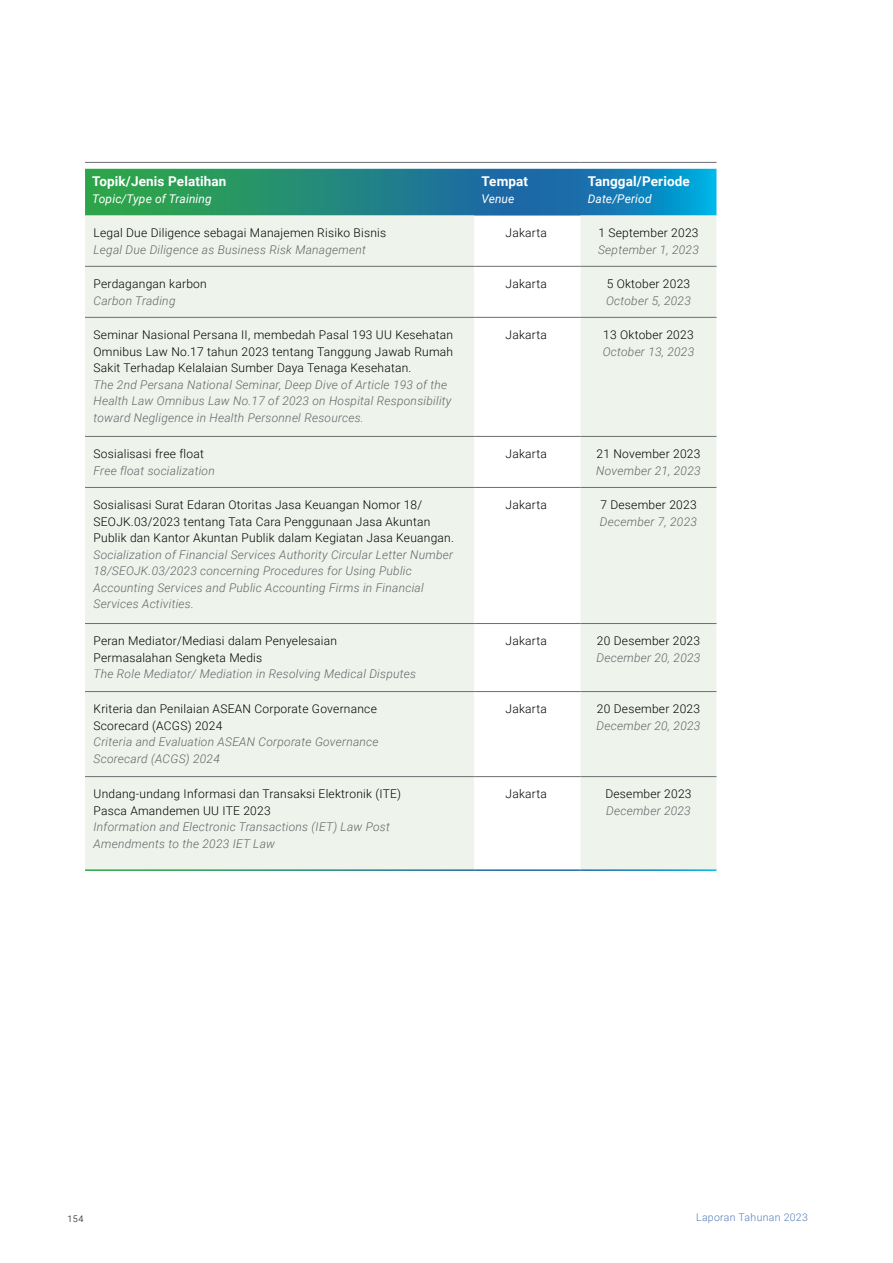
<style>
.page{position:relative;width:893px;height:1263px;background:#fff}
.page>*{position:absolute;margin:0;border:0;box-sizing:border-box;transform-origin:0 0}
.t1{font:700 13.5px "Roboto";letter-spacing:.01em;color:#fff}
.t2{font:300 12px/16.5px "Roboto";letter-spacing:.02em;color:#000}
.t3{font:italic 300 12px/16.5px "Roboto";letter-spacing:.02em;color:#636466}
.t4{font:italic 12px "Roboto";letter-spacing:.01em;color:#fff}
.t5{font:300 10.5px "Roboto";letter-spacing:.03em;color:#537cb8}
.t6{font:300 9px "Roboto";color:#000}
</style>
<div class="page">
<svg style="left:85px;top:169px;width:631px;height:47px;background:#21898c"></svg>
<svg style="left:85px;top:216px;width:631px;height:653px;fill:#eef4ec"></svg>
<hr style="left:85px;top:162px;width:389px;height:1px;background:#6d6e71">
<hr style="left:474px;top:162px;width:106px;height:1px;background:#6d6e71">
<hr style="left:580px;top:162px;width:136px;height:1px;background:#6d6e71">
<hr style="left:85px;top:266px;width:389px;height:1px;background:#6d6e71">
<hr style="left:474px;top:266px;width:106px;height:1px;background:#6d6e71">
<hr style="left:580px;top:266px;width:136px;height:1px;background:#6d6e71">
<hr style="left:85px;top:317px;width:389px;height:1px;background:#6d6e71">
<hr style="left:474px;top:317px;width:106px;height:1px;background:#6d6e71">
<hr style="left:580px;top:317px;width:136px;height:1px;background:#6d6e71">
<hr style="left:85px;top:436px;width:389px;height:1px;background:#6d6e71">
<hr style="left:474px;top:436px;width:106px;height:1px;background:#6d6e71">
<hr style="left:580px;top:436px;width:136px;height:1px;background:#6d6e71">
<hr style="left:85px;top:487px;width:389px;height:1px;background:#6d6e71">
<hr style="left:474px;top:487px;width:106px;height:1px;background:#6d6e71">
<hr style="left:580px;top:487px;width:136px;height:1px;background:#6d6e71">
<hr style="left:85px;top:623px;width:389px;height:1px;background:#6d6e71">
<hr style="left:474px;top:623px;width:106px;height:1px;background:#6d6e71">
<hr style="left:580px;top:623px;width:136px;height:1px;background:#6d6e71">
<hr style="left:85px;top:691px;width:389px;height:1px;background:#6d6e71">
<hr style="left:474px;top:691px;width:106px;height:1px;background:#6d6e71">
<hr style="left:580px;top:691px;width:136px;height:1px;background:#6d6e71">
<hr style="left:85px;top:776px;width:389px;height:1px;background:#6d6e71">
<hr style="left:474px;top:776px;width:106px;height:1px;background:#6d6e71">
<hr style="left:580px;top:776px;width:136px;height:1px;background:#6d6e71">
<p class="t1" style="left:92px;top:172px;width:136px">Topik/Jenis Pelatihan</p>
<p class="t4" style="left:92px;top:190px;width:121px">Topic/Type of Training</p>
<p class="t2" style="left:94px;top:224px;width:294px">Legal Due Diligence sebagai Manajemen Risiko Bisnis</p>
<p class="t3" style="left:94px;top:241px;width:274px">Legal Due Diligence as Business Risk Management</p>
<p class="t2" style="left:94px;top:275px;width:115px">Perdagangan karbon</p>
<p class="t3" style="left:94px;top:292px;width:83px">Carbon Trading</p>
<p class="t2" style="left:94px;top:326px;width:361px;text-align:justify">Seminar Nasional Persana II, membedah Pasal 193 UU Kesehatan Omnibus Law No.17 tahun 2023 tentang Tanggung Jawab Rumah Sakit Terhadap Kelalaian Sumber Daya Tenaga Kesehatan.</p>
<p class="t3" style="left:94px;top:376px;width:359px">The 2nd Persana National Seminar, Deep Dive of Article 193 of the<br>Health Law Omnibus Law No.17 of 2023 on Hospital Responsibility toward Negligence in Health Personnel Resources.</p>
<p class="t2" style="left:94px;top:445px;width:112px">Sosialisasi free float</p>
<p class="t3" style="left:94px;top:462px;width:123px">Free float socialization</p>
<p class="t2" style="left:94px;top:496px;width:362px">Sosialisasi Surat Edaran Otoritas Jasa Keuangan Nomor 18/<br>SEOJK.03/2023 tentang Tata Cara Penggunaan Jasa Akuntan<br>Publik dan Kantor Akuntan Publik dalam Kegiatan Jasa Keuangan.</p>
<p class="t3" style="left:94px;top:546px;width:361px">Socialization of Financial Services Authority Circular Letter Number 18/SEOJK.03/2023 concerning Procedures for Using Public Accounting Services and Public Accounting Firms in Financial Services Activities.</p>
<p class="t2" style="left:94px;top:632px;width:245px">Peran Mediator/Mediasi dalam Penyelesaian<br>Permasalahan Sengketa Medis</p>
<p class="t3" style="left:94px;top:665px;width:324px">The Role Mediator/ Mediation in Resolving Medical Disputes</p>
<p class="t2" style="left:94px;top:700px;width:285px">Kriteria dan Penilaian ASEAN Corporate Governance<br>Scorecard (ACGS) 2024</p>
<p class="t3" style="left:94px;top:733px;width:287px">Criteria and Evaluation ASEAN Corporate Governance<br>Scorecard (ACGS) 2024</p>
<p class="t2" style="left:94px;top:785px;width:309px">Undang-undang Informasi dan Transaksi Elektronik (ITE)<br>Pasca Amandemen UU ITE 2023</p>
<p class="t3" style="left:94px;top:818px;width:298px">Information and Electronic Transactions (IET) Law Post<br>Amendments to the 2023 IET Law</p>
<p class="t1" style="left:481px;top:172px;width:48px">Tempat</p>
<p class="t4" style="left:481px;top:190px;width:35px">Venue</p>
<p class="t1" style="left:588px;top:172px;width:104px">Tanggal/Periode</p>
<p class="t4" style="left:588px;top:190px;width:65px">Date/Period</p>
<p class="t2" style="left:505px;top:224px;width:43px">Jakarta</p>
<p class="t2" style="left:598px;top:224px;width:102px">1 September 2023</p>
<p class="t3" style="left:598px;top:241px;width:102px">September 1, 2023</p>
<p class="t2" style="left:506px;top:275px;width:43px">Jakarta</p>
<p class="t2" style="left:607px;top:275px;width:85px">5 Oktober 2023</p>
<p class="t3" style="left:606px;top:292px;width:86px">October 5, 2023</p>
<p class="t2" style="left:506px;top:326px;width:43px">Jakarta</p>
<p class="t2" style="left:603px;top:326px;width:92px">13 Oktober 2023</p>
<p class="t3" style="left:603px;top:343px;width:93px">October 13, 2023</p>
<p class="t2" style="left:506px;top:445px;width:43px">Jakarta</p>
<p class="t2" style="left:596px;top:445px;width:105px">21 November 2023</p>
<p class="t3" style="left:596px;top:462px;width:106px">November 21, 2023</p>
<p class="t2" style="left:506px;top:496px;width:43px">Jakarta</p>
<p class="t2" style="left:600px;top:496px;width:98px">7 Desember 2023</p>
<p class="t3" style="left:600px;top:513px;width:98px">December 7, 2023</p>
<p class="t2" style="left:506px;top:632px;width:43px">Jakarta</p>
<p class="t2" style="left:597px;top:632px;width:105px">20 Desember 2023</p>
<p class="t3" style="left:597px;top:649px;width:105px">December 20, 2023</p>
<p class="t2" style="left:506px;top:700px;width:43px">Jakarta</p>
<p class="t2" style="left:597px;top:700px;width:105px">20 Desember 2023</p>
<p class="t3" style="left:597px;top:717px;width:105px">December 20, 2023</p>
<p class="t2" style="left:506px;top:785px;width:43px">Jakarta</p>
<p class="t2" style="left:605px;top:785px;width:88px">Desember 2023</p>
<p class="t3" style="left:606px;top:802px;width:86px">December 2023</p>
<p class="t6" style="left:67px;top:1212px;width:18px">154</p>
<p class="t5" style="left:696px;top:1209px;width:113px">Laporan Tahunan 2023</p>
</div>
